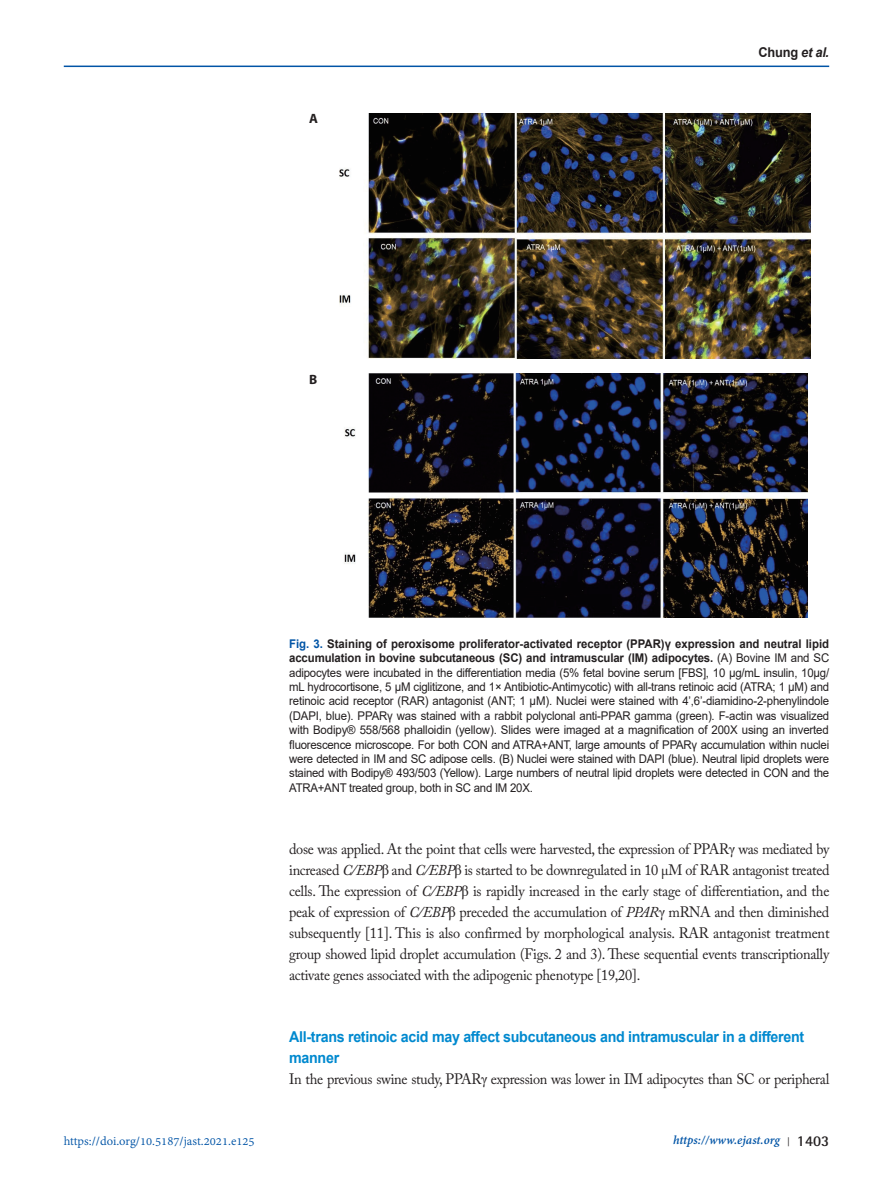
<style>
.page{position:relative;width:893px;height:1191px;background:#fff}
.page>*{position:absolute;margin:0;border:0;box-sizing:border-box;transform-origin:0 0}
.표준{font:15px/21px "Adobe Caslon Pro";letter-spacing:-.02em;color:#231f20;text-align:justify;scale:.95 1}
.heading_2nd{font:700 15px/21px "Arial";letter-spacing:-.02em;color:#0089cf;scale:.95 1}
.t1{font:13.5px "Adobe Devanagari";color:#0154a6}
.t2{font:italic 700 13.5px "Adobe Devanagari";color:#0154a6}
.t3{font:700 13.5px "Arial";letter-spacing:-.02em;color:#231f20;scale:.95 1}
.t4{font:700 13.5px "Myriad Pro";color:#231f20}
.t5{font:12px/14.4px "Arial";letter-spacing:-.02em;color:#231f20;text-align:justify;scale:.95 1}
.s1{font-style:italic}
.s2{font-weight:700;color:#0154a6}
.s3{font-weight:700}
.s4{font-family:"Times New Roman"}
.s5{font-family:"Shonar Bangla";font-style:normal;font-size:12px;color:#231f20}
.s6{font-family:"Rotis Semi Sans Std";font-style:normal;font-size:15px;color:#231f20}
</style>
<div class="page">
<hr style="left:64px;top:66px;width:765px;height:1px;background:#0154a6">
<img style="left:339px;top:113px;width:471px;height:246px">
<img style="left:344px;top:373px;width:463px;height:244px">
<p class="t4" style="left:309px;top:109px;width:10px">A</p>
<p class="t4" style="left:309px;top:370px;width:10px">B</p>
<p class="t3" style="left:759px;top:42px;width:76px">Chung <span class="s1">et al.</span></p>
<p class="t5" style="left:289px;top:636px;width:570px"><span class="s2">Fig. 3.</span> <span class="s3">Staining of peroxisome proliferator-activated receptor (PPAR)γ expression and neutral lipid accumulation in bovine subcutaneous (SC) and intramuscular (IM) adipocytes.</span> (A) Bovine IM and SC adipocytes were incubated in the differentiation media (5% fetal bovine serum [FBS], 10 μg/mL insulin, 10μg/ mL hydrocortisone, 5 μM ciglitizone, and 1× Antibiotic-Antimycotic) with all-trans retinoic acid (ATRA; 1 μM) and retinoic acid receptor (RAR) antagonist (ANT; 1 μM). Nuclei were stained with 4’,6’-diamidino-2-phenylindole (DAPI, blue). PPARγ was stained with a rabbit polyclonal anti-PPAR gamma (green). F-actin was visualized with Bodipy® 558/568 phalloidin (yellow). Slides were imaged at a magnification of 200X using an inverted fluorescence microscope. For both CON and ATRA+ANT, large amounts of PPARγ accumulation within nuclei were detected in IM and SC adipose cells. (B) Nuclei were stained with DAPI (blue). Neutral lipid droplets were stained with Bodipy® 493/503 (Yellow). Large numbers of neutral lipid droplets were detected in CON and the ATRA+ANT treated group, both in SC and IM 20X.</p>
<p class="표준" style="left:289px;top:838px;width:570px">dose was applied. At the point that cells were harvested, the expression of PPAR<span class="s4">γ</span> was mediated by increased <span class="s1">C/EBP</span><span class="s4">β</span> and <span class="s1">C/EBP</span><span class="s4">β</span> is started to be downregulated in 10 µM of RAR antagonist treated cells. The expression of <span class="s1">C/EBP</span><span class="s4">β</span> is rapidly increased in the early stage of differentiation, and the peak of expression of <span class="s1">C/EBP</span><span class="s4">β</span> preceded the accumulation of <span class="s1">PPAR</span><span class="s4">γ</span> mRNA and then diminished subsequently [11]. This is also confirmed by morphological analysis. RAR antagonist treatment group showed lipid droplet accumulation (Figs. 2 and 3). These sequential events transcriptionally activate genes associated with the adipogenic phenotype [19,20].</p>
<p class="heading_2nd" style="left:289px;top:1026px;width:544px">All-trans retinoic acid may affect subcutaneous and intramuscular in a different manner</p>
<p class="표준" style="left:289px;top:1068px;width:570px">In the previous swine study, PPAR<span class="s4">γ</span> expression was lower in IM adipocytes than SC or peripheral</p>
<p class="t1" style="left:64px;top:1133px;width:192px">https://doi.org/10.5187/jast.2021.e125</p>
<p class="t2" style="left:673px;top:1132px;width:158px">https://www.ejast.org <span class="s5">|</span> <span class="s6">1403</span></p>
</div>
